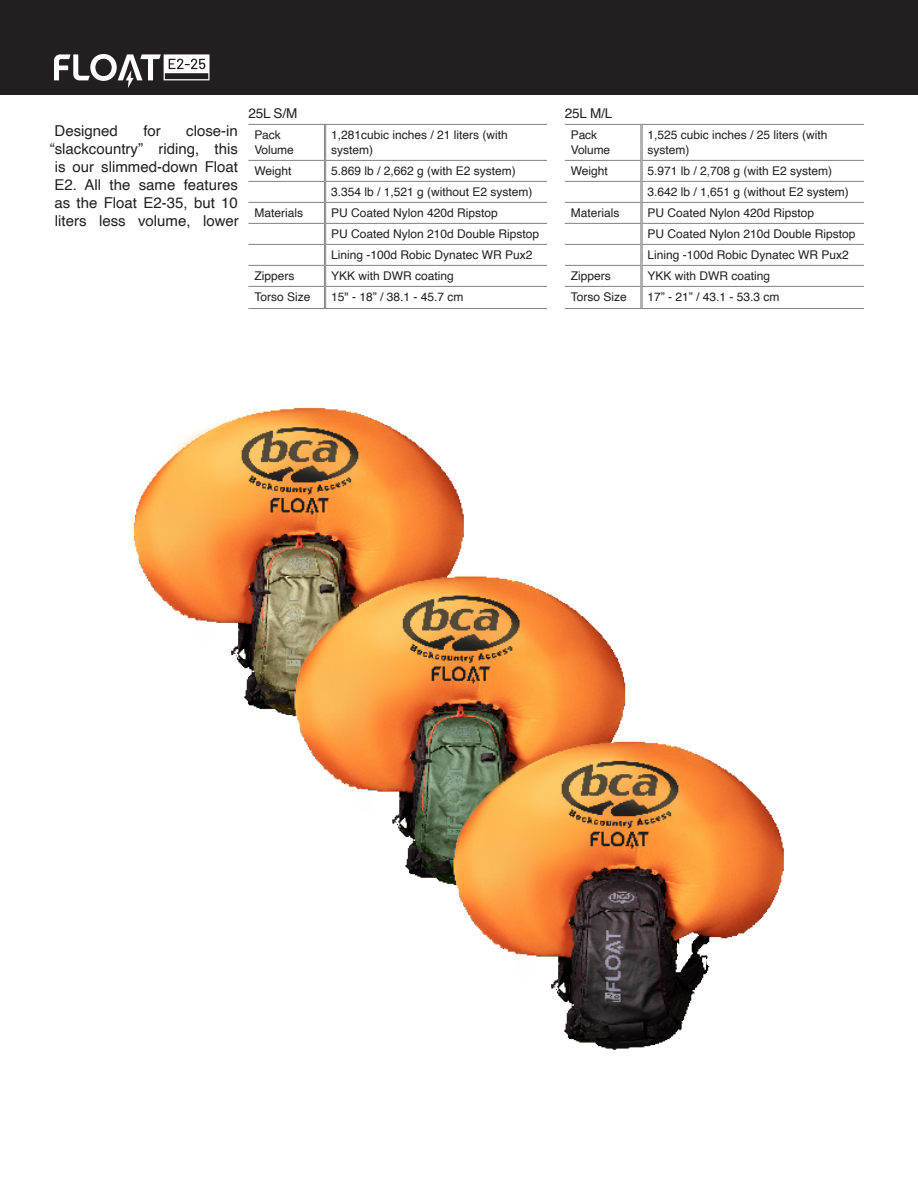
<style>
.page{position:relative;width:918px;height:1188px;background:#fff}
.page>*{position:absolute;margin:0;border:0;box-sizing:border-box;transform-origin:0 0}
.Product_Name_P{font:15px/18px "Helvetica";color:#231f20;text-align:right}
.Copy_Black{font:13.5px "Helvetica";letter-spacing:-.01em;color:#231f20}
.Paragraph_Style_2{font:12px/14.2px "Helvetica";color:#231f20}
.Subhead_description{font:12px/15px "Helvetica";letter-spacing:-.01em;color:#231f20}
</style>
<div class="page">
<div style="left:0;top:0;width:918px;height:94px;background:#231f20"></div>
<svg style="left:54px;top:54px;width:156px;height:34px"></svg>
<hr style="left:248px;top:124px;width:77px;height:1px;background:#808285">
<hr style="left:325px;top:124px;width:222px;height:1px;background:#808285">
<hr style="left:248px;top:160px;width:76px;height:1px;background:#808285">
<hr style="left:326px;top:160px;width:221px;height:1px;background:#808285">
<hr style="left:248px;top:181px;width:76px;height:1px;background:#808285">
<hr style="left:326px;top:181px;width:221px;height:1px;background:#808285">
<hr style="left:248px;top:202px;width:76px;height:1px;background:#808285">
<hr style="left:326px;top:202px;width:221px;height:1px;background:#808285">
<hr style="left:248px;top:223px;width:76px;height:1px;background:#808285">
<hr style="left:326px;top:223px;width:221px;height:1px;background:#808285">
<hr style="left:248px;top:244px;width:76px;height:1px;background:#808285">
<hr style="left:326px;top:244px;width:221px;height:1px;background:#808285">
<hr style="left:248px;top:265px;width:76px;height:1px;background:#808285">
<hr style="left:326px;top:265px;width:221px;height:1px;background:#808285">
<hr style="left:248px;top:286px;width:76px;height:1px;background:#808285">
<hr style="left:326px;top:286px;width:221px;height:1px;background:#808285">
<hr style="left:248px;top:308px;width:77px;height:1px;background:#808285">
<hr style="left:325px;top:308px;width:222px;height:1px;background:#808285">
<hr style="left:324px;top:125px;width:1px;height:35px;background:#808285">
<hr style="left:325px;top:125px;width:1px;height:35px;background:#808285">
<svg style="left:324px;top:160px;width:2px;height:148px"></svg>
<hr style="left:565px;top:124px;width:77px;height:1px;background:#808285">
<hr style="left:642px;top:124px;width:222px;height:1px;background:#808285">
<hr style="left:565px;top:160px;width:76px;height:1px;background:#808285">
<hr style="left:642px;top:160px;width:222px;height:1px;background:#808285">
<hr style="left:565px;top:181px;width:76px;height:1px;background:#808285">
<hr style="left:642px;top:181px;width:222px;height:1px;background:#808285">
<hr style="left:565px;top:202px;width:76px;height:1px;background:#808285">
<hr style="left:642px;top:202px;width:222px;height:1px;background:#808285">
<hr style="left:565px;top:223px;width:76px;height:1px;background:#808285">
<hr style="left:642px;top:223px;width:222px;height:1px;background:#808285">
<hr style="left:565px;top:244px;width:76px;height:1px;background:#808285">
<hr style="left:642px;top:244px;width:222px;height:1px;background:#808285">
<hr style="left:565px;top:265px;width:76px;height:1px;background:#808285">
<hr style="left:642px;top:265px;width:222px;height:1px;background:#808285">
<hr style="left:565px;top:286px;width:76px;height:1px;background:#808285">
<hr style="left:642px;top:286px;width:222px;height:1px;background:#808285">
<hr style="left:565px;top:308px;width:77px;height:1px;background:#808285">
<hr style="left:642px;top:308px;width:222px;height:1px;background:#808285">
<hr style="left:641px;top:125px;width:1px;height:35px;background:#808285">
<hr style="left:642px;top:125px;width:1px;height:35px;background:#808285">
<svg style="left:641px;top:160px;width:2px;height:148px"></svg>
<img style="left:133px;top:407px;width:331px;height:309px">
<img style="left:289px;top:571px;width:337px;height:313px">
<img style="left:448px;top:740px;width:336px;height:310px">
<p class="Copy_Black" style="left:248px;top:103px;width:50px">25L S/M</p>
<p class="Product_Name_P" style="left:55px;top:122px;width:65px">Designed</p>
<p class="Product_Name_P" style="left:143px;top:122px;width:19px">for</p>
<p class="Product_Name_P" style="left:50px;top:122px;width:191px">close-in<br>“slackcountry” riding, this is our slimmed-down Float<br>E2. All the same features as the Float E2-35, but 10 liters less volume, lower</p>
<p class="Subhead_description" style="left:254px;top:128px;width:41px">Pack<br>Volume</p>
<p class="Paragraph_Style_2" style="left:331px;top:128px;width:178px">1,281cubic inches / 21 liters (with system)</p>
<p class="Paragraph_Style_2" style="left:254px;top:164px;width:39px">Weight</p>
<p class="Paragraph_Style_2" style="left:331px;top:164px;width:186px">5.869 lb / 2,662 g (with E2 system)</p>
<p class="Paragraph_Style_2" style="left:331px;top:185px;width:203px">3.354 lb / 1,521 g (without E2 system)</p>
<p class="Paragraph_Style_2" style="left:254px;top:206px;width:50px">Materials</p>
<p class="Paragraph_Style_2" style="left:331px;top:206px;width:168px">PU Coated Nylon 420d Ripstop</p>
<p class="Paragraph_Style_2" style="left:331px;top:227px;width:210px">PU Coated Nylon 210d Double Ripstop</p>
<p class="Paragraph_Style_2" style="left:331px;top:248px;width:203px">Lining -100d Robic Dynatec WR Pux2</p>
<p class="Paragraph_Style_2" style="left:254px;top:269px;width:42px">Zippers</p>
<p class="Paragraph_Style_2" style="left:331px;top:269px;width:124px">YKK with DWR coating</p>
<p class="Paragraph_Style_2" style="left:254px;top:290px;width:58px">Torso Size</p>
<p class="Paragraph_Style_2" style="left:331px;top:290px;width:134px">15" - 18” / 38.1 - 45.7 cm</p>
<p class="Copy_Black" style="left:565px;top:103px;width:49px">25L M/L</p>
<p class="Subhead_description" style="left:571px;top:128px;width:41px">Pack<br>Volume</p>
<p class="Paragraph_Style_2" style="left:648px;top:128px;width:182px">1,525 cubic inches / 25 liters (with system)</p>
<p class="Paragraph_Style_2" style="left:571px;top:164px;width:39px">Weight</p>
<p class="Paragraph_Style_2" style="left:648px;top:164px;width:186px">5.971 lb / 2,708 g (with E2 system)</p>
<p class="Paragraph_Style_2" style="left:648px;top:185px;width:203px">3.642 lb / 1,651 g (without E2 system)</p>
<p class="Paragraph_Style_2" style="left:571px;top:206px;width:50px">Materials</p>
<p class="Paragraph_Style_2" style="left:648px;top:206px;width:168px">PU Coated Nylon 420d Ripstop</p>
<p class="Paragraph_Style_2" style="left:648px;top:227px;width:210px">PU Coated Nylon 210d Double Ripstop</p>
<p class="Paragraph_Style_2" style="left:648px;top:248px;width:203px">Lining -100d Robic Dynatec WR Pux2</p>
<p class="Paragraph_Style_2" style="left:571px;top:269px;width:42px">Zippers</p>
<p class="Paragraph_Style_2" style="left:648px;top:269px;width:124px">YKK with DWR coating</p>
<p class="Paragraph_Style_2" style="left:571px;top:290px;width:58px">Torso Size</p>
<p class="Paragraph_Style_2" style="left:648px;top:290px;width:134px">17” - 21” / 43.1 - 53.3 cm</p>
</div>
